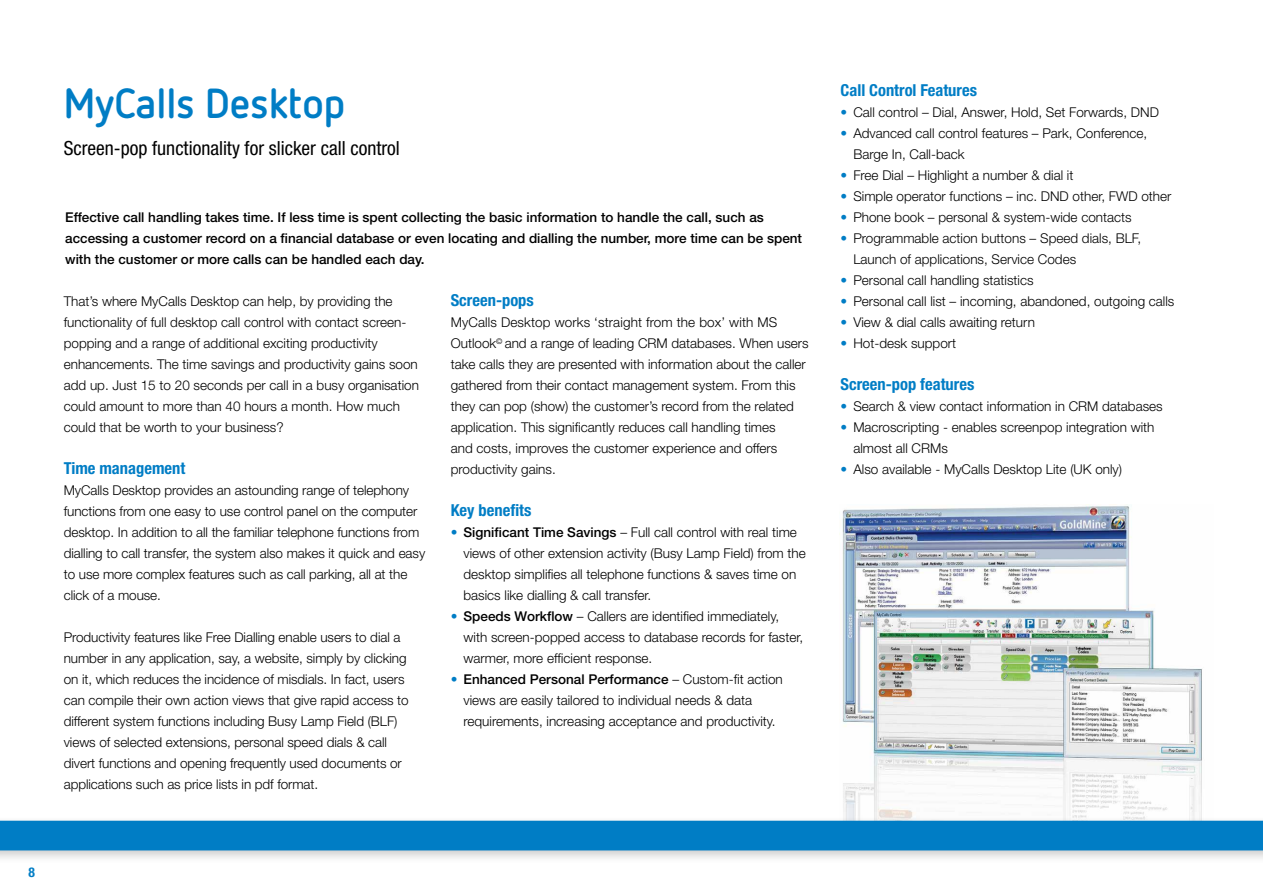
<style>
.page{position:relative;width:1263px;height:893px;background:#fff}
.page>*{position:absolute;margin:0;border:0;box-sizing:border-box;transform-origin:0 0}
.t1{font:700 42px "Netto OT";color:#007dc5}
.t2{font:condensed 19.5px "Helvetica Neue LT Pro";color:#000}
.t3{font:700 condensed 16.5px "Helvetica Neue LT Pro";color:#007dc5}
.t4{font:300 13.5px/21px "Helvetica Neue LT Pro";color:#000}
.t5{font:500 13.5px/21px "Helvetica Neue LT Pro";color:#000}
.t6{font:700 condensed 13.5px "Helvetica Neue LT Pro";color:#007dc5}
.s1{color:#007dc5}
.s2{font-weight:500}
</style>
<div class="page">
<img style="left:842px;top:504px;width:360px;height:312px">
<div style="left:0;top:816px;width:1263px;height:48px;background:#000;opacity:.2"></div>
<div style="left:0;top:821px;width:1263px;height:29px;background:#007dc5"></div>
<h1 class="t1" style="left:64px;top:76px;width:283px">MyCalls Desktop</h1>
<h2 class="t2" style="left:64px;top:137px;width:338px">Screen-pop functionality for slicker call control</h2>
<p class="t5" style="left:65px;top:207px;width:738px">Effective call handling takes time. If less time is spent collecting the basic information to handle the call, such as accessing a customer record on a financial database or even locating and dialling the number, more time can be spent with the customer or more calls can be handled each day.</p>
<p class="t4" style="left:64px;top:290px;width:357px">That’s where MyCalls Desktop can help, by providing the functionality of full desktop call control with contact screen&shy;popping and a range of additional exciting productivity enhancements. The time savings and productivity gains soon add up. Just 15 to 20 seconds per call in a busy organisation could amount to more than 40 hours a month. How much could that be worth to your business?</p>
<p class="t3" style="left:64px;top:458px;width:123px">Time management</p>
<p class="t4" style="left:64px;top:479px;width:363px">MyCalls Desktop provides an astounding range of telephony functions from one easy to use control panel on the computer desktop. In addition to all the familiar telephone functions from dialling to call transfer, the system also makes it quick and easy to use more complex features such as call parking, all at the click of a mouse.</p>
<p class="t4" style="left:64px;top:626px;width:346px">Productivity features like Free Dialling enable users to dial a number in any application, say, a website, simply by clicking on it, which reduces the incidence of misdials. In fact, users can compile their own action views that give rapid access to different system functions including Busy Lamp Field (BLF) views of selected extensions, personal speed dials &amp; call divert functions and opening frequently used documents or applications such as price lists in pdf format.</p>
<p class="t3" style="left:451px;top:290px;width:85px">Screen-pops</p>
<p class="t4" style="left:451px;top:311px;width:359px">MyCalls Desktop works ‘straight from the box’ with MS Outlook<sup>©</sup> and a range of leading CRM databases. When users take calls they are presented with information about the caller gathered from their contact management system. From this they can pop (show) the customer’s record from the related application. This significantly reduces call handling times<br>and costs, improves the customer experience and offers productivity gains.</p>
<p class="t3" style="left:451px;top:500px;width:82px">Key benefits</p>
<p class="t4" style="left:463px;top:521px;width:344px;text-indent:-13px"><span class="s1">•</span> <span class="s2">Significant Time Savings</span> – Full call control with real time views of other extension activity (Busy Lamp Field) from the desktop simplifies all telephone functions &amp; saves time on basics like dialling &amp; call transfer.</p>
<p class="t4" style="left:463px;top:605px;width:341px;text-indent:-13px"><span class="s1">•</span> <span class="s2">Speeds Workflow</span> – Callers are identified immediately, with screen-popped access to database records for faster, warmer, more efficient response.</p>
<p class="t4" style="left:463px;top:668px;width:321px;text-indent:-13px"><span class="s1">•</span> <span class="s2">Enhanced Personal Performance</span> – Custom-fit action views are easily tailored to individual needs &amp; data requirements, increasing acceptance and productivity.</p>
<p class="t6" style="left:29px;top:864px;width:8px">8</p>
<p class="t3" style="left:840px;top:80px;width:138px">Call Control Features</p>
<p class="t4" style="left:840px;top:101px;width:320px"><span class="s1">•</span> Call control – Dial, Answer, Hold, Set Forwards, DND</p>
<p class="t4" style="left:853px;top:122px;width:295px;text-indent:-13px"><span class="s1">•</span> Advanced call control features – Park, Conference,<br>Barge In, Call-back</p>
<p class="t4" style="left:840px;top:164px;width:234px"><span class="s1">•</span> Free Dial – Highlight a number &amp; dial it</p>
<p class="t4" style="left:840px;top:185px;width:332px"><span class="s1">•</span> Simple operator functions – inc. DND other, FWD other</p>
<p class="t4" style="left:840px;top:206px;width:293px"><span class="s1">•</span> Phone book – personal &amp; system-wide contacts</p>
<p class="t4" style="left:853px;top:227px;width:289px;text-indent:-13px"><span class="s1">•</span> Programmable action buttons – Speed dials, BLF,<br>Launch of applications, Service Codes</p>
<p class="t4" style="left:840px;top:269px;width:195px"><span class="s1">•</span> Personal call handling statistics</p>
<p class="t4" style="left:840px;top:290px;width:335px"><span class="s1">•</span> Personal call list – incoming, abandoned, outgoing calls</p>
<p class="t4" style="left:840px;top:311px;width:196px"><span class="s1">•</span> View &amp; dial calls awaiting return</p>
<p class="t4" style="left:840px;top:332px;width:117px"><span class="s1">•</span> Hot-desk support</p>
<p class="t3" style="left:840px;top:374px;width:135px">Screen-pop features</p>
<p class="t4" style="left:840px;top:395px;width:324px"><span class="s1">•</span> Search &amp; view contact information in CRM databases</p>
<p class="t4" style="left:853px;top:416px;width:303px;text-indent:-13px"><span class="s1">•</span> Macroscripting - enables screenpop integration with almost all CRMs</p>
<p class="t4" style="left:840px;top:458px;width:283px"><span class="s1">•</span> Also available - MyCalls Desktop Lite (UK only)</p>
</div>
